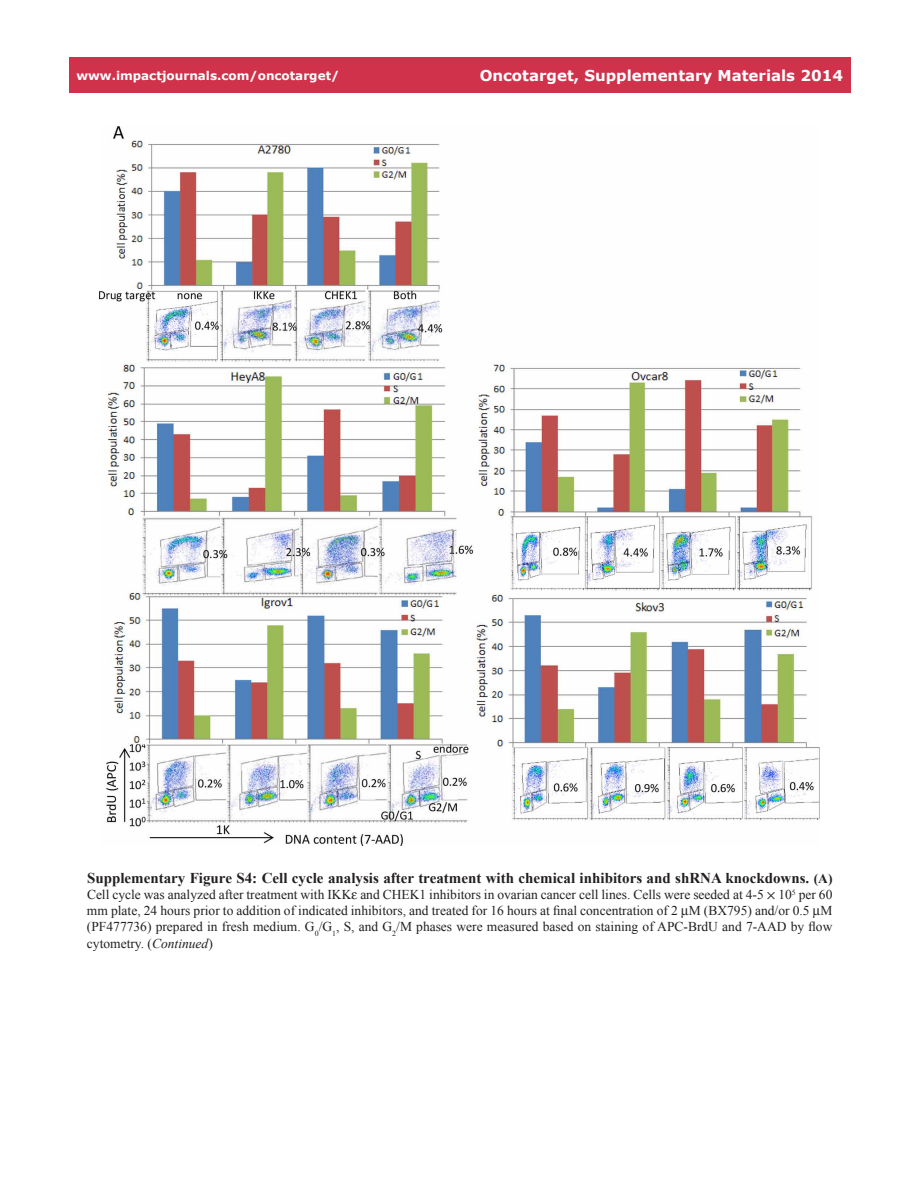
<style>
.page{position:relative;width:918px;height:1188px;background:#fff}
.page>*{position:absolute;margin:0;border:0;box-sizing:border-box;transform-origin:0 0}
.t1{font:700 15px "Times New Roman";color:#231f20}
.t2{font:700 15px "Verdana";color:#fff}
.t3{font:13.5px/16.2px "Times New Roman";color:#231f20;text-align:justify}
.t4{font:700 12px "Verdana";color:#fff}
.s1{font-size:13.5px}
.s2{font-family:"STIX General"}
.s3{font-style:italic}
</style>
<div class="page">
<div style="left:69px;top:57px;width:781px;height:36px;background:#d0324c"></div>
<img style="left:100px;top:127px;width:720px;height:719px">
<p class="t4" style="left:76px;top:67px;width:264px">www.impactjournals.com/oncotarget/</p>
<p class="t2" style="left:480px;top:66px;width:365px">Oncotarget, Supplementary Materials 2014</p>
<p class="t1" style="left:87px;top:867px;width:747px">Supplementary Figure S4: Cell cycle analysis after treatment with chemical inhibitors and shRNA knockdowns. <span class="s1">(A)</span></p>
<p class="t3" style="left:87px;top:886px;width:747px">Cell cycle was analyzed after treatment with IKK and CHEK1 inhibitors in ovarian cancer cell lines. Cells were seeded at 4-5 <span class="s2">×</span> 10<sup>5</sup> per 60 mm plate, 24 hours prior to addition of indicated inhibitors, and treated for 16 hours at final concentration of 2 M (BX795) and/or 0.5 M (PF477736) prepared in fresh medium. G<sub>0</sub>/G<sub>1</sub>, S, and G<sub>2</sub>/M phases were measured based on staining of APC-BrdU and 7-AAD by flow cytometry. (<span class="s3">Continued</span>)</p>
</div>
